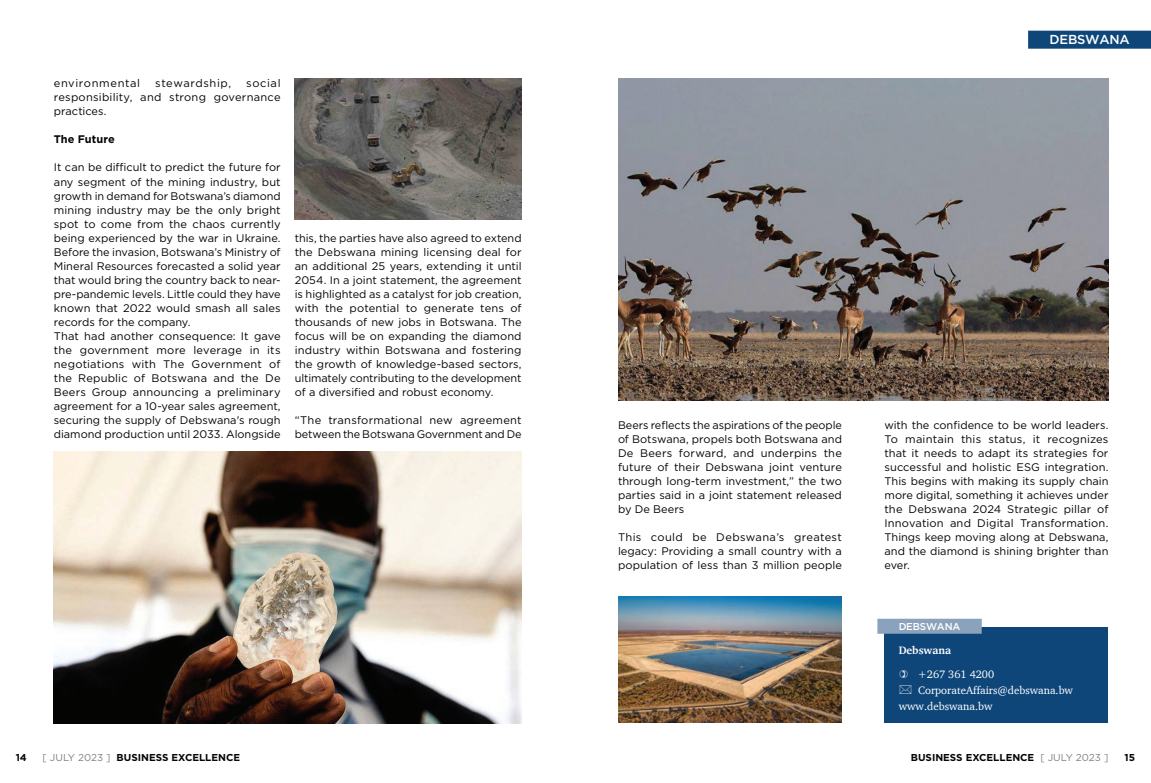
<style>
.page{position:relative;width:1151px;height:783px;background:#fff}
.page>*{position:absolute;margin:0;border:0;box-sizing:border-box;transform-origin:0 0}
.t1{font:500 13px "Gotham";letter-spacing:-.02em;color:#fff}
.t2{font:11px/14px "Gotham";color:#040503;text-align:justify}
.t3{font:11px "Charter";color:#fff}
.t4{font:11px "Gotham";letter-spacing:.055em;color:#040503}
.t5{font:700 11px "Gotham";letter-spacing:.01em;color:#040503}
.t6{font:700 11px "Charter";color:#fff}
.t7{font:700 10px "Gotham";color:#040503}
.t8{font:500 10px "Gotham";letter-spacing:-.02em;color:#fff}
.s1{font-weight:400;color:#808180}
</style>
<div class="page">
<img style="left:54px;top:451px;width:468px;height:272px">
<img style="left:295px;top:78px;width:227px;height:141px">
<img style="left:618px;top:78px;width:490px;height:322px">
<img style="left:618px;top:596px;width:224px;height:126px">
<div style="left:884px;top:627px;width:224px;height:95px;background:#0e467a"></div>
<div style="left:877px;top:618px;width:105px;height:15px;background:#8aa2bb"></div>
<div style="left:1028px;top:31px;width:123px;height:18px;background:#0e467a"></div>
<p class="t2" style="left:54px;top:76px;width:228px;text-indent:192px">social responsibility, and strong governance practices.</p>
<p class="t5" style="left:54px;top:132px;width:63px">The Future</p>
<p class="t2" style="left:54px;top:160px;width:228px;text-align:left">It can be difficult to predict the future for any segment of the mining industry, but growth in demand for Botswana’s diamond mining industry may be the only bright spot to come from the chaos currently being experienced by the war in Ukraine.<br>Before the invasion, Botswana’s Ministry of Mineral Resources forecasted a solid year that would bring the country back to near&shy;pre-pandemic levels. Little could they have known that 2022 would smash all sales records for the company.<br>That had another consequence: It gave the government more leverage in its negotiations with The Government of the Republic of Botswana and the De Beers Group announcing a preliminary agreement for a 10-year sales agreement, securing the supply of Debswana's rough diamond production until 2033. Alongside</p>
<p class="t4" style="left:54px;top:76px;width:88px">environmental</p>
<p class="t4" style="left:155px;top:76px;width:77px">stewardship,</p>
<p class="t2" style="left:295px;top:230px;width:228px">this, the parties have also agreed to extend the Debswana mining licensing deal for an additional 25 years, extending it until 2054. In a joint statement, the agreement is highlighted as a catalyst for job creation, with the potential to generate tens of thousands of new jobs in Botswana. The focus will be on expanding the diamond industry within Botswana and fostering the growth of knowledge-based sectors, ultimately contributing to the development of a diversified and robust economy.</p>
<p class="t2" style="left:295px;top:412px;width:228px">“The transformational new agreement between the Botswana Government and De</p>
<p class="t2" style="left:618px;top:417px;width:225px">Beers reflects the aspirations of the people of Botswana, propels both Botswana and De Beers forward, and underpins the future of their Debswana joint venture through long-term investment,” the two parties said in a joint statement released by De Beers</p>
<p class="t2" style="left:618px;top:529px;width:225px">This could be Debswana’s greatest legacy: Providing a small country with a population of less than 3 million people</p>
<p class="t1" style="left:1050px;top:31px;width:82px">DEBSWANA</p>
<p class="t2" style="left:884px;top:417px;width:225px">with the confidence to be world leaders.<br>To maintain this status, it recognizes that it needs to adapt its strategies for successful and holistic ESG integration.<br>This begins with making its supply chain more digital, something it achieves under the Debswana 2024 Strategic pillar of Innovation and Digital Transformation.<br>Things keep moving along at Debswana, and the diamond is shining brighter than ever.</p>
<p class="t8" style="left:899px;top:619px;width:63px">DEBSWANA</p>
<p class="t6" style="left:899px;top:642px;width:54px">Debswana</p>
<p class="t3" style="left:918px;top:666px;width:78px">+267 361 4200</p>
<p class="t3" style="left:918px;top:682px;width:156px">CorporateAffairs@debswana.bw</p>
<p class="t3" style="left:899px;top:698px;width:95px">www.debswana.bw</p>
<p class="t7" style="left:16px;top:750px;width:13px">14</p>
<p class="t7" style="left:43px;top:750px;width:199px"><span class="s1">[ JULY 2023 ]</span> BUSINESS EXCELLENCE</p>
<p class="t7" style="left:911px;top:750px;width:199px">BUSINESS EXCELLENCE <span class="s1">[ JULY 2023 ]</span></p>
<p class="t7" style="left:1124px;top:750px;width:12px">15</p>
</div>
